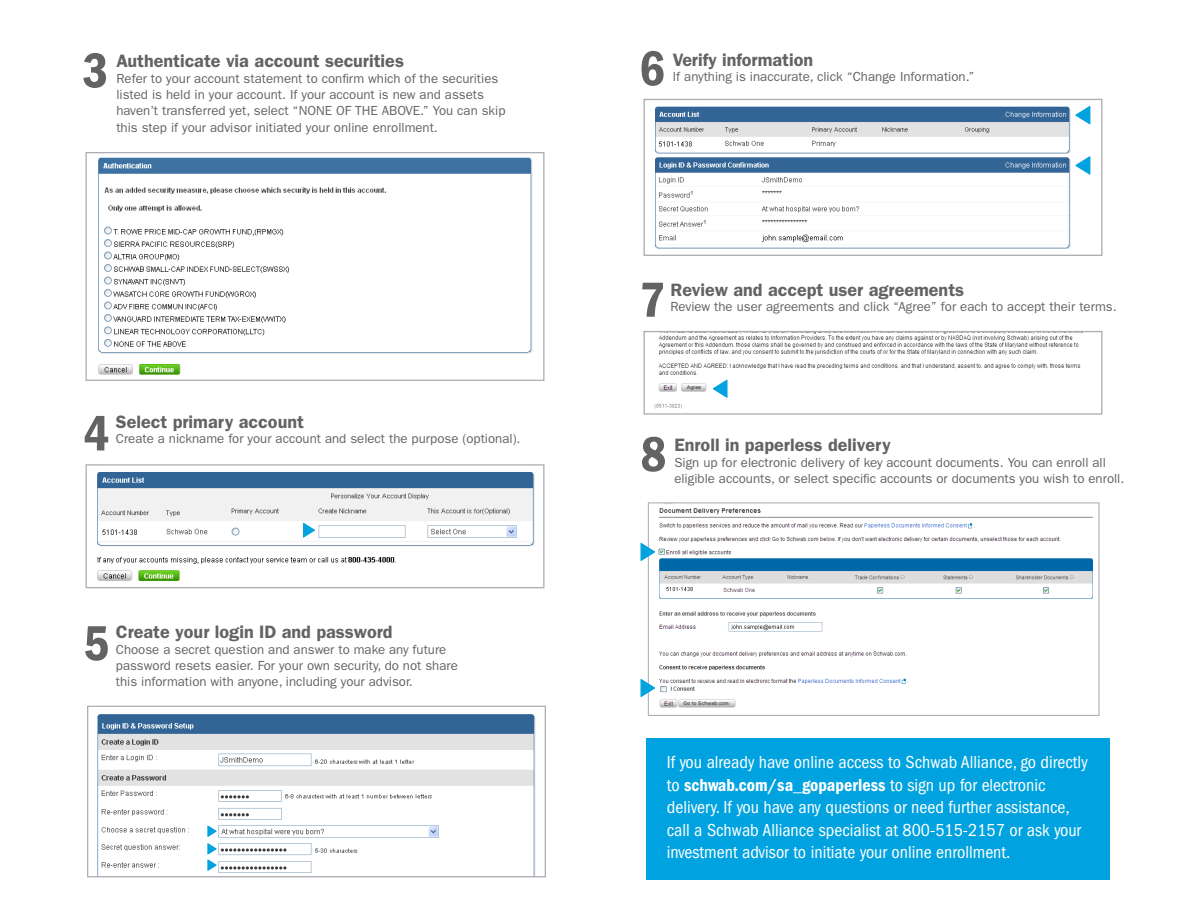
<style>
.page{position:relative;width:1188px;height:918px;background:#fff}
.page>*{position:absolute;margin:0;border:0;box-sizing:border-box;transform-origin:0 0}
.t1{font:51px "ITC Franklin Gothic Std Dm Cd";color:#636366}
.t2{font:condensed 18px/22.5px "ITC Franklin Gothic Std";color:#fff}
.t3{font:600 18px "ITC Franklin Gothic Std";color:#636366}
.t4{font:13.2px/16.2px "ITC Franklin Gothic Std";color:#636366}
.t5{font:5.1px "Arial";letter-spacing:.025em;color:#312f30}
.t6{font:4.95px "Arial";letter-spacing:.04em;color:#312f30}
.s1{font-family:"ITC Franklin Gothic Std Dm Cd";font-stretch:normal}
</style>
<div class="page">
<div style="left:646px;top:738px;width:464px;height:141px;background:#00a2df"></div>
<img style="left:98px;top:157px;width:435px;height:218px">
<div style="left:85px;top:152px;width:459px;height:229px;border:1px solid #aeafb3"></div>
<img style="left:97px;top:472px;width:438px;height:109px">
<div style="left:85px;top:464px;width:459px;height:124px;border:1px solid #aeafb3"></div>
<svg style="left:303px;top:521px;width:13px;height:18px"></svg>
<img style="left:97px;top:714px;width:439px;height:161px">
<div style="left:87px;top:706px;width:459px;height:171px;border:1px solid #aeafb3"></div>
<svg style="left:207px;top:825px;width:10px;height:47px"></svg>
<img style="left:655px;top:106px;width:416px;height:143px">
<div style="left:644px;top:99px;width:459px;height:157px;border:1px solid #aeafb3"></div>
<svg style="left:1075px;top:106px;width:16px;height:19px"></svg>
<svg style="left:1075px;top:156px;width:16px;height:19px"></svg>
<img style="left:654px;top:333px;width:427px;height:76px">
<div style="left:643px;top:331px;width:459px;height:84px;border:1px solid #aeafb3"></div>
<svg style="left:712px;top:378px;width:16px;height:21px"></svg>
<img style="left:658px;top:508px;width:434px;height:200px">
<div style="left:648px;top:502px;width:451px;height:214px;border:1px solid #aeafb3"></div>
<svg style="left:640px;top:541px;width:15px;height:22px"></svg>
<svg style="left:640px;top:677px;width:15px;height:22px"></svg>
<p class="t1" style="left:82px;top:41px;width:28px">3</p>
<p class="t3" style="left:116px;top:50px;width:289px">Authenticate via account securities</p>
<p class="t4" style="left:116px;top:71px;width:391px">Refer to your account statement to confirm which of the securities listed is held in your account. If your account is new and assets haven’t transferred yet, select “NONE OF THE ABOVE.” You can skip this step if your advisor initiated your online enrollment.</p>
<p class="t3" style="left:116px;top:411px;width:190px">Select primary account</p>
<p class="t1" style="left:83px;top:404px;width:28px">4</p>
<p class="t4" style="left:116px;top:431px;width:406px">Create a nickname for your account and select the purpose (optional).</p>
<p class="t1" style="left:83px;top:614px;width:28px">5</p>
<p class="t3" style="left:116px;top:621px;width:278px">Create your login ID and password</p>
<p class="t4" style="left:116px;top:642px;width:344px">Choose a secret question and answer to make any future password resets easier. For your own security, do not share this information with anyone, including your advisor.</p>
<p class="t1" style="left:639px;top:39px;width:28px">6</p>
<p class="t3" style="left:673px;top:49px;width:142px">Verify information</p>
<p class="t4" style="left:673px;top:68px;width:303px">If anything is inaccurate, click “Change Information.”</p>
<p class="t1" style="left:640px;top:271px;width:28px">7</p>
<p class="t3" style="left:670px;top:279px;width:295px">Review and accept user agreements</p>
<p class="t4" style="left:670px;top:299px;width:448px">Review the user agreements and click “Agree” for each to accept their terms.</p>
<p class="t5" style="left:687px;top:385px;width:15px">Agree</p>
<p class="t1" style="left:640px;top:425px;width:28px">8</p>
<p class="t3" style="left:674px;top:434px;width:218px">Enroll in paperless delivery</p>
<p class="t4" style="left:674px;top:454px;width:433px">Sign up for electronic delivery of key account documents. You can enroll all</p>
<p class="t4" style="left:674px;top:470px;width:452px">eligible accounts, or select specific accounts or documents you wish to enroll.</p>
<p class="t6" style="left:683px;top:700px;width:47px">Go to Schwab.com</p>
<p class="t2" style="left:667px;top:751px;width:423px">If you already have online access to Schwab Alliance, go directly to <span class="s1">schwab.com/sa_gopaperless</span> to sign up for electronic</p>
<p class="t2" style="left:667px;top:796px;width:416px">delivery. If you have any questions or need further assistance, call a Schwab Alliance specialist at 800-515-2157 or ask your investment advisor to initiate your online enrollment.</p>
</div>
